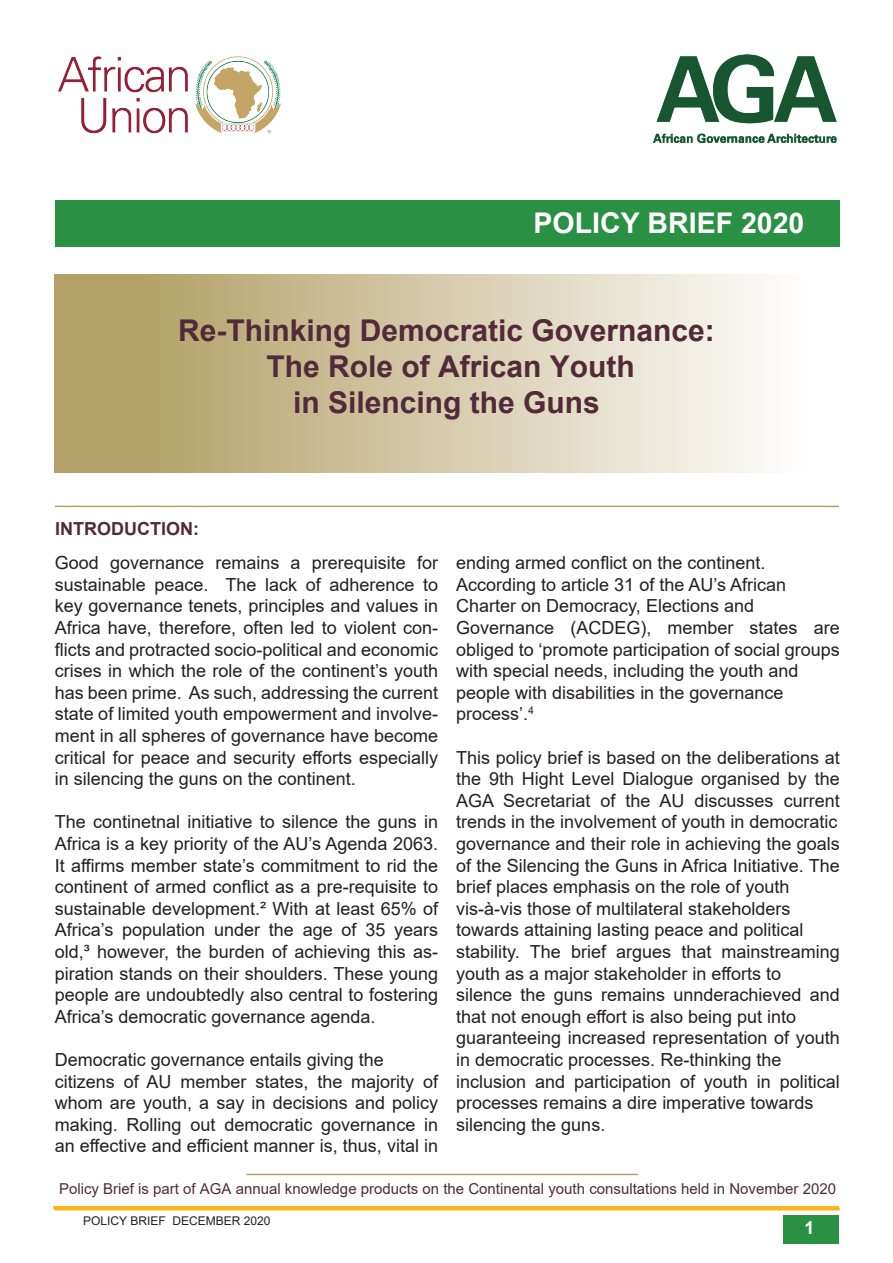
<style>
.page{position:relative;width:893px;height:1263px;background:#fff}
.page>*{position:absolute;margin:0;border:0;box-sizing:border-box;transform-origin:0 0}
.t1{font:700 30px/36px "Arial";color:#522a39;text-align:center}
.t2{font:700 28.5px "Arial";color:#fff}
.t3{font:18px/21.6px "Arial";color:#231f20}
.t4{font:700 18px "Arial";color:#522a39}
.t5{font:700 18px "Arial";color:#fff}
.t6{font:15px "Arial";color:#522a39}
.t7{font:12px "Arial";color:#231f20}
</style>
<div class="page">
<div style="left:783px;top:1215px;width:56px;height:28px;background:#2a9043"></div>
<hr style="left:53px;top:1206px;width:786px;height:3px;background:#fcb61c">
<img style="left:58px;top:56px;width:223px;height:78px">
<img style="left:653px;top:54px;width:184px;height:88px">
<div style="left:55px;top:200px;width:785px;height:47px;background:#2a9043"></div>
<div style="left:54px;top:274px;width:786px;height:198px;background:linear-gradient(to right,#ad9859,#fff)"></div>
<hr style="left:55px;top:506px;width:784px;height:1px;background:#b4a168">
<hr style="left:246px;top:1174px;width:392px;height:1px;background:#b4a168">
<hr style="left:54px;top:1207px;width:786px;height:3px;background:#fcb61c">
<h2 class="t2" style="left:534px;top:203px;width:272px">POLICY BRIEF 2020</h2>
<h1 class="t1" style="left:178px;top:312px;width:538px">Re-Thinking Democratic Governance:<br>The Role of African Youth<br>in Silencing the Guns</h1>
<p class="t4" style="left:55px;top:516px;width:145px">INTRODUCTION:</p>
<p class="t3" style="left:55px;top:552px;width:385px;text-align:justify">Good governance remains a prerequisite for sustainable peace. The lack of adherence to key governance tenets, principles and values in Africa have, therefore, often led to violent con&shy;flicts and protracted socio-political and economic crises in which the role of the continent’s youth has been prime. As such, addressing the current state of limited youth empowerment and involve&shy;ment in all spheres of governance have become critical for peace and security efforts especially in silencing the guns on the continent.</p>
<p class="t3" style="left:55px;top:811px;width:385px;text-align:justify">The continetnal initiative to silence the guns in Africa is a key priority of the AU’s Agenda 2063.<br>It affirms member state’s commitment to rid the continent of armed conflict as a pre-requisite to sustainable development.² With at least 65% of Africa’s population under the age of 35 years old,³ however, the burden of achieving this as&shy;piration stands on their shoulders. These young people are undoubtedly also central to fostering Africa’s democratic governance agenda.</p>
<p class="t3" style="left:55px;top:1049px;width:385px">Democratic governance entails giving the citizens of AU member states, the majority of whom are youth, a say in decisions and policy making. Rolling out democratic governance in an effective and efficient manner is, thus, vital in</p>
<p class="t3" style="left:456px;top:552px;width:385px">ending armed conflict on the continent.<br>According to article 31 of the AU’s African Charter on Democracy, Elections and Governance (ACDEG), member states are obliged to ‘promote participation of social groups with special needs, including the youth and people with disabilities in the governance process’.<sup>4</sup></p>
<p class="t3" style="left:456px;top:746px;width:385px">This policy brief is based on the deliberations at the 9th Hight Level Dialogue organised by the AGA Secretariat of the AU discusses current trends in the involvement of youth in democratic governance and their role in achieving the goals of the Silencing the Guns in Africa Initiative. The brief places emphasis on the role of youth vis-à-vis those of multilateral stakeholders towards attaining lasting peace and political stability. The brief argues that mainstreaming youth as a major stakeholder in efforts to silence the guns remains unnderachieved and that not enough effort is also being put into guaranteeing increased representation of youth in democratic processes. Re-thinking the inclusion and participation of youth in political processes remains a dire imperative towards silencing the guns.</p>
<p class="t6" style="left:59px;top:1179px;width:779px">Policy Brief is part of AGA annual knowledge products on the Continental youth consultations held in November 2020</p>
<p class="t7" style="left:83px;top:1213px;width:189px">POLICY BRIEF DECEMBER 2020</p>
<p class="t5" style="left:804px;top:1215px;width:12px">1</p>
</div>
